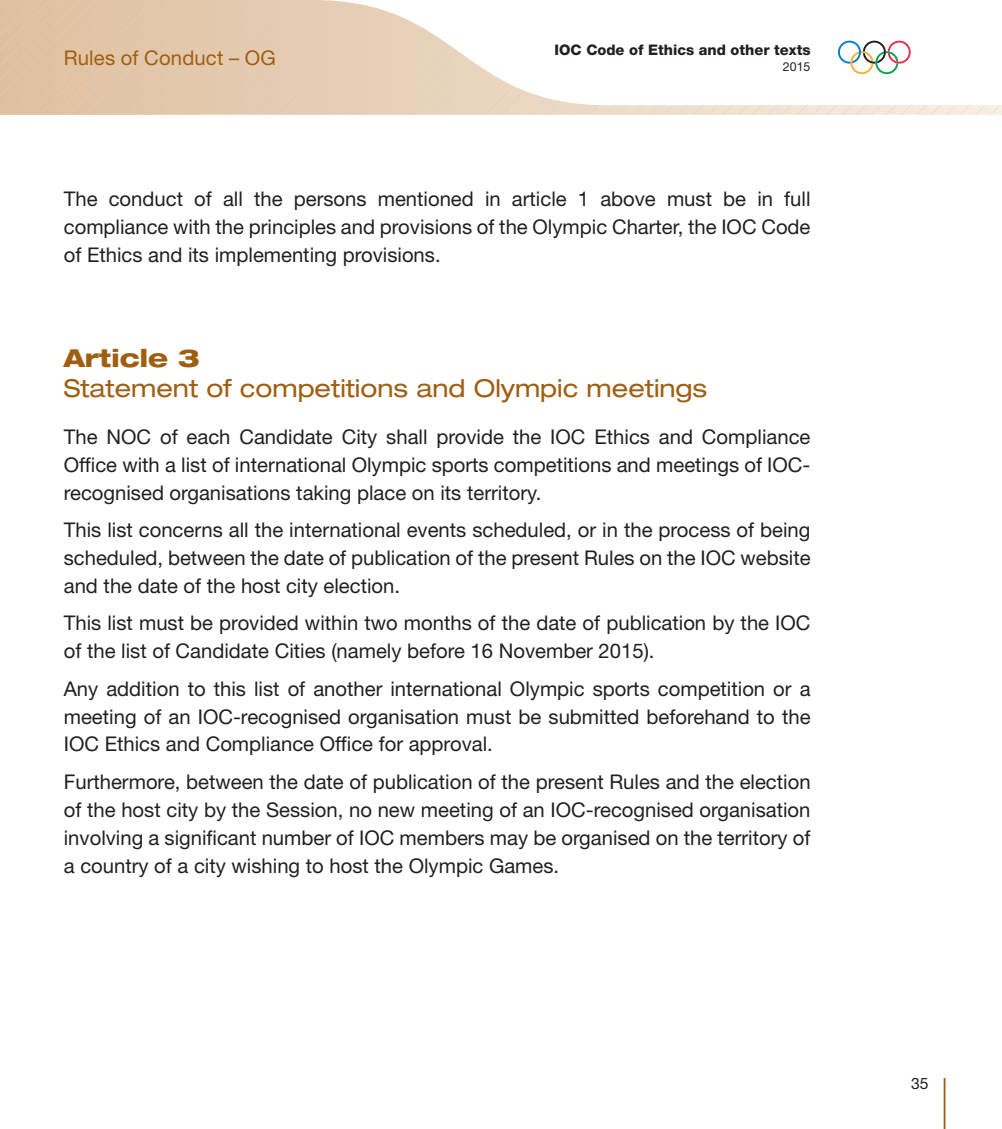
<style>
.page{position:relative;width:1002px;height:1129px;background:#fff}
.page>*{position:absolute;margin:0;border:0;box-sizing:border-box;transform-origin:0 0}
.t1{font:expanded 24.75px "Helvetica Neue LT Std";color:#a05e11}
.t2{font:800 expanded 24.75px "Helvetica Neue LT Std";color:#a05e11}
.t3{font:20.25px/27.9px "Helvetica Neue LT Std";color:#231f20;text-align:justify}
.t4{font:20.25px "Helvetica Neue LT Std";letter-spacing:.01em;color:#a05e11}
.t5{font:15.75px "Helvetica Neue LT Std";color:#231f20}
.t6{font:800 14.62px "Helvetica Neue LT Std";color:#231f20}
.t7{font:12.38px "Helvetica Neue LT Std";color:#231f20}
</style>
<div class="page">
<hr style="left:943px;top:1078px;width:2px;height:51px;background:#a05e11">
<svg style="left:0;top:0;width:1001px;height:115px"></svg>
<p class="t4" style="left:64px;top:45px;width:213px">Rules of Conduct – OG</p>
<p class="t6" style="left:554px;top:41px;width:257px">IOC Code of Ethics and other texts</p>
<p class="t7" style="left:782px;top:59px;width:29px">2015</p>
<p class="t3" style="left:64px;top:184px;width:748px">The conduct of all the persons mentioned in article 1 above must be in full compliance with the principles and provisions of the Olympic Charter, the IOC Code of Ethics and its implementing provisions.</p>
<p class="t2" style="left:64px;top:343px;width:137px">Article 3</p>
<p class="t1" style="left:64px;top:373px;width:645px">Statement of competitions and Olympic meetings</p>
<p class="t3" style="left:64px;top:422px;width:748px">The NOC of each Candidate City shall provide the IOC Ethics and Compliance Office with a list of international Olympic sports competitions and meetings of IOC&shy;recognised organisations taking place on its territory.</p>
<p class="t3" style="left:64px;top:516px;width:748px">This list concerns all the international events scheduled, or in the process of being scheduled, between the date of publication of the present Rules on the IOC website and the date of the host city election.</p>
<p class="t3" style="left:64px;top:609px;width:748px">This list must be provided within two months of the date of publication by the IOC of the list of Candidate Cities (namely before 16 November 2015).</p>
<p class="t3" style="left:64px;top:674px;width:748px">Any addition to this list of another international Olympic sports competition or a meeting of an IOC-recognised organisation must be submitted beforehand to the IOC Ethics and Compliance Office for approval.</p>
<p class="t3" style="left:64px;top:767px;width:748px">Furthermore, between the date of publication of the present Rules and the election of the host city by the Session, no new meeting of an IOC-recognised organisation involving a significant number of IOC members may be organised on the territory of a country of a city wishing to host the Olympic Games.</p>
<p class="t5" style="left:910px;top:1074px;width:19px">35</p>
</div>
